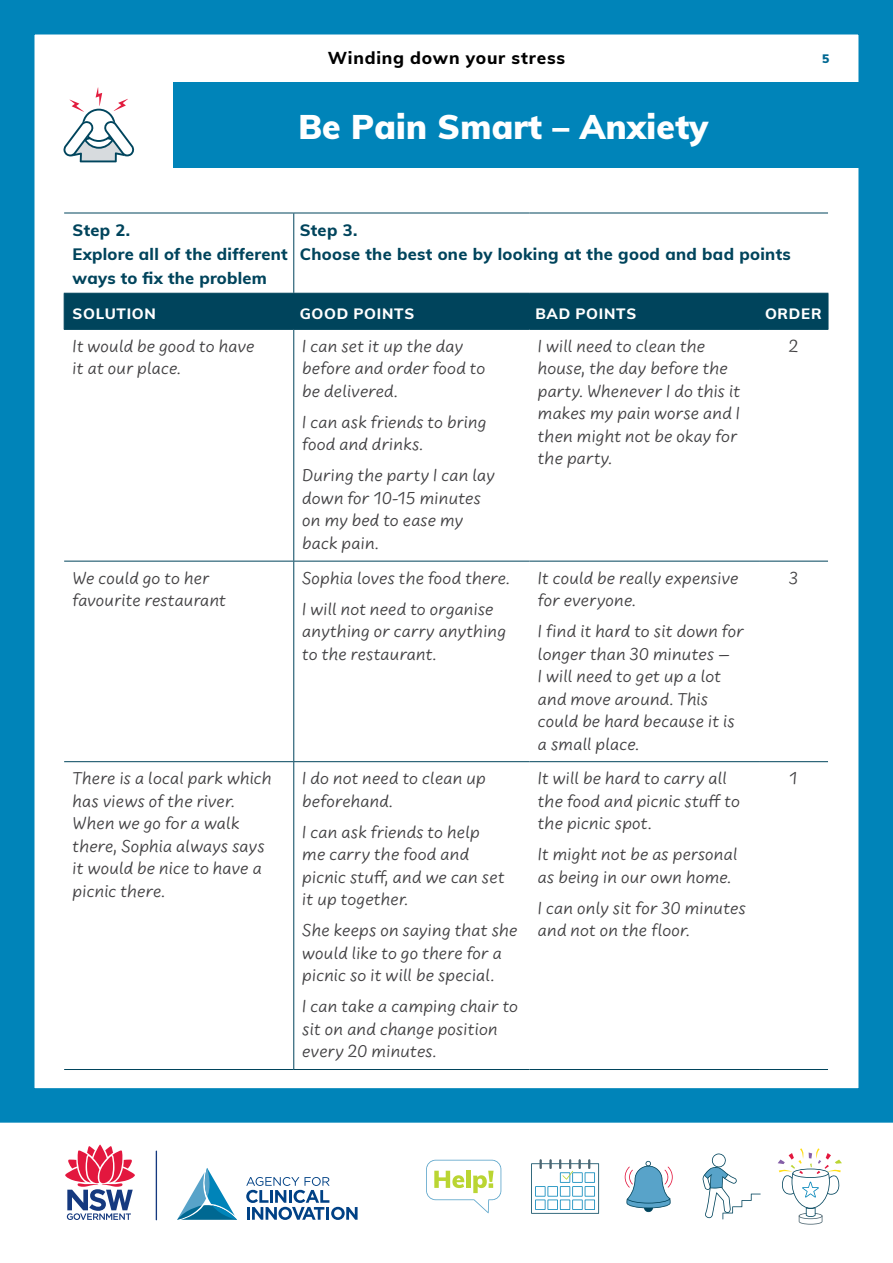
<style>
.page{position:relative;width:893px;height:1263px;background:#fff}
.page>*{position:absolute;margin:0;border:0;box-sizing:border-box;transform-origin:0 0}
.t1{font:900 33.45px "Muli";letter-spacing:.01em;color:#fff}
.Handwriting_UPDATED{font:18px/22.5px "Uberhand Pro";letter-spacing:.01em;color:#414042}
.t2{font:800 17.25px "Muli";letter-spacing:.045em;color:#000}
.H2_-_Dark_Blue{font:800 16.5px/24px "Muli";letter-spacing:.02em;color:#00445c}
.Table_Lvl_1{font:800 15px "Muli";letter-spacing:.045em;color:#fff}
.t3{font:900 12px "Muli";color:#006892}
</style>
<div class="page">
<div style="left:0;top:0;width:893px;height:1123px;border:34px solid #0084b9"></div>
<svg style="left:778px;top:1148px;width:64px;height:76px"></svg>
<svg style="left:702px;top:1153px;width:59px;height:66px"></svg>
<svg style="left:625px;top:1161px;width:48px;height:51px"></svg>
<svg style="left:531px;top:1159px;width:68px;height:55px"></svg>
<svg style="left:426px;top:1160px;width:75px;height:53px"></svg>
<hr style="left:156px;top:1150px;width:1px;height:70px;background:#15397f">
<svg style="left:65px;top:1144px;width:70px;height:76px"></svg>
<svg style="left:177px;top:1168px;width:181px;height:52px"></svg>
<svg style="left:64px;top:214px;width:764px;height:79px"></svg>
<div style="left:65px;top:294px;width:763px;height:35px;background:#00445c"></div>
<hr style="left:64px;top:213px;width:230px;height:1px;background:#00445c">
<hr style="left:294px;top:213px;width:235px;height:1px;background:#00445c">
<hr style="left:293px;top:213px;width:1px;height:80px;background:#00445c">
<hr style="left:529px;top:213px;width:230px;height:1px;background:#00445c">
<hr style="left:759px;top:213px;width:69px;height:1px;background:#00445c">
<hr style="left:64px;top:293px;width:230px;height:1px;background:#00445c">
<hr style="left:64px;top:294px;width:1px;height:35px;background:#00445c">
<hr style="left:294px;top:293px;width:235px;height:1px;background:#00445c">
<hr style="left:293px;top:294px;width:1px;height:35px;background:#00445c">
<hr style="left:529px;top:293px;width:230px;height:1px;background:#00445c">
<hr style="left:759px;top:293px;width:69px;height:1px;background:#00445c">
<hr style="left:759px;top:294px;width:1px;height:35px;background:#00445c">
<hr style="left:828px;top:294px;width:1px;height:35px;background:#00445c">
<hr style="left:64px;top:329px;width:230px;height:1px;background:#00445c">
<hr style="left:294px;top:329px;width:235px;height:1px;background:#00445c">
<hr style="left:529px;top:329px;width:230px;height:1px;background:#00445c">
<hr style="left:759px;top:329px;width:69px;height:1px;background:#00445c">
<hr style="left:64px;top:561px;width:230px;height:1px;background:#00445c">
<hr style="left:294px;top:561px;width:235px;height:1px;background:#00445c">
<hr style="left:529px;top:561px;width:230px;height:1px;background:#00445c">
<hr style="left:759px;top:561px;width:69px;height:1px;background:#00445c">
<hr style="left:64px;top:761px;width:230px;height:1px;background:#00445c">
<hr style="left:294px;top:761px;width:235px;height:1px;background:#00445c">
<hr style="left:529px;top:761px;width:230px;height:1px;background:#00445c">
<hr style="left:759px;top:761px;width:69px;height:1px;background:#00445c">
<hr style="left:64px;top:1069px;width:230px;height:1px;background:#00445c">
<hr style="left:294px;top:1069px;width:235px;height:1px;background:#00445c">
<hr style="left:529px;top:1069px;width:230px;height:1px;background:#00445c">
<hr style="left:759px;top:1069px;width:69px;height:1px;background:#00445c">
<hr style="left:293px;top:330px;width:1px;height:231px;background:#00445c">
<hr style="left:293px;top:561px;width:1px;height:200px;background:#00445c">
<hr style="left:293px;top:762px;width:1px;height:307px;background:#00445c">
<div style="left:173px;top:82px;width:703px;height:85px;background:#0084b9"></div>
<hr style="left:17px;top:82px;width:4px;height:85px;background:#0084b9">
<svg style="left:63px;top:87px;width:72px;height:75px"></svg>
<p class="t2" style="left:328px;top:45px;width:239px">Winding down your stress</p>
<p class="t3" style="left:822px;top:50px;width:9px">5</p>
<p class="t1" style="left:298px;top:102px;width:411px">Be Pain Smart – Anxiety</p>
<p class="H2_-_Dark_Blue" style="left:73px;top:217px;width:216px">Step 2.<br>Explore all of the different ways to fix the problem</p>
<p class="H2_-_Dark_Blue" style="left:300px;top:217px;width:493px">Step 3.<br>Choose the best one by looking at the good and bad points</p>
<p class="Table_Lvl_1" style="left:73px;top:302px;width:85px">SOLUTION</p>
<p class="Table_Lvl_1" style="left:300px;top:302px;width:116px">GOOD POINTS</p>
<p class="Table_Lvl_1" style="left:535px;top:302px;width:102px">BAD POINTS</p>
<p class="Table_Lvl_1" style="left:765px;top:302px;width:58px">ORDER</p>
<p class="Handwriting_UPDATED" style="left:73px;top:334px;width:183px">It would be good to have it at our place.</p>
<p class="Handwriting_UPDATED" style="left:302px;top:334px;width:185px">I can set it up the day before and order food to be delivered.</p>
<p class="Handwriting_UPDATED" style="left:302px;top:410px;width:186px">I can ask friends to bring food and drinks.</p>
<p class="Handwriting_UPDATED" style="left:302px;top:463px;width:194px">During the party I can lay down for 10-15 minutes on my bed to ease my back pain.</p>
<p class="Handwriting_UPDATED" style="left:538px;top:334px;width:204px">I will need to clean the house, the day before the party. Whenever I do this it makes my pain worse and I then might not be okay for the party.</p>
<p class="Handwriting_UPDATED" style="left:789px;top:334px;width:11px">2</p>
<p class="Handwriting_UPDATED" style="left:73px;top:565px;width:155px">We could go to her favourite restaurant</p>
<p class="Handwriting_UPDATED" style="left:302px;top:565px;width:209px">Sophia loves the food there.</p>
<p class="Handwriting_UPDATED" style="left:302px;top:596px;width:205px">I will not need to organise anything or carry anything to the restaurant.</p>
<p class="Handwriting_UPDATED" style="left:73px;top:766px;width:201px">There is a local park which has views of the river.<br>When we go for a walk there, Sophia always says it would be nice to have a picnic there.</p>
<p class="Handwriting_UPDATED" style="left:302px;top:766px;width:185px">I do not need to clean up beforehand.</p>
<p class="Handwriting_UPDATED" style="left:302px;top:819px;width:204px">I can ask friends to help me carry the food and picnic stuff, and we can set it up together.</p>
<p class="Handwriting_UPDATED" style="left:302px;top:918px;width:217px">She keeps on saying that she would like to go there for a picnic so it will be special.</p>
<p class="Handwriting_UPDATED" style="left:302px;top:994px;width:217px">I can take a camping chair to sit on and change position every 20 minutes.</p>
<p class="Handwriting_UPDATED" style="left:538px;top:565px;width:202px">It could be really expensive for everyone.</p>
<p class="Handwriting_UPDATED" style="left:538px;top:619px;width:207px">I find it hard to sit down for longer than 30 minutes –<br>I will need to get up a lot and move around. This could be hard because it is a small place.</p>
<p class="Handwriting_UPDATED" style="left:538px;top:766px;width:204px">It will be hard to carry all the food and picnic stuff to the picnic spot.</p>
<p class="Handwriting_UPDATED" style="left:538px;top:842px;width:201px">It might not be as personal as being in our own home.</p>
<p class="Handwriting_UPDATED" style="left:538px;top:895px;width:209px">I can only sit for 30 minutes and not on the floor.</p>
<p class="Handwriting_UPDATED" style="left:789px;top:565px;width:10px">3</p>
<p class="Handwriting_UPDATED" style="left:789px;top:766px;width:10px">1</p>
</div>
